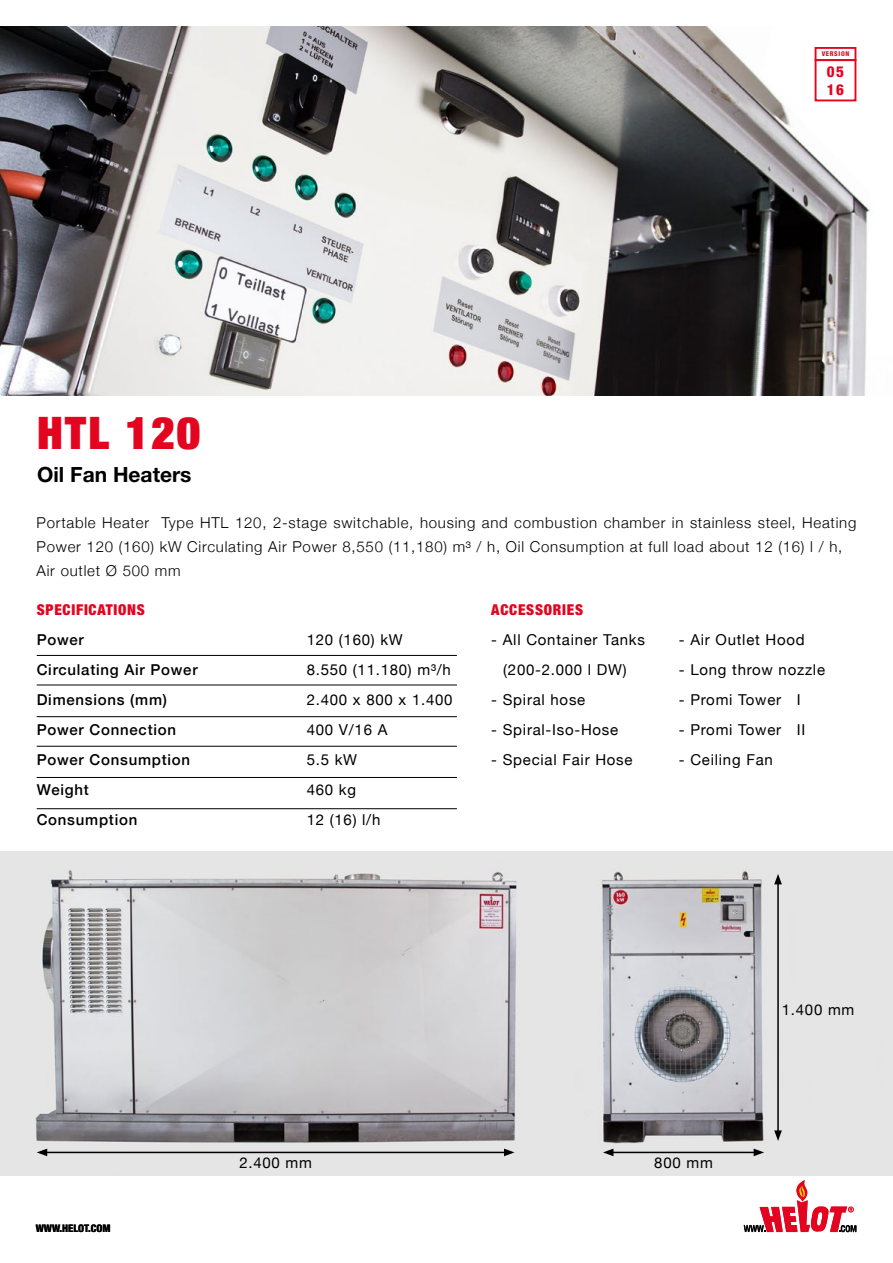
<style>
.page{position:relative;width:893px;height:1263px;background:#fff}
.page>*{position:absolute;margin:0;border:0;box-sizing:border-box;transform-origin:0 0}
.t1{font:900 condensed 45px "Helvetica Neue LT Std";letter-spacing:.05em;color:#e30520}
.t2{font:700 21px "Helvetica Neue LT Std";color:#000}
.t3{font:800 condensed 15.15px/18px "Helvetica Neue LT Std";color:#e30520}
.t4{font:15px/30px "Helvetica Neue";letter-spacing:.05em;color:#000;text-align:center}
.t5{font:300 15px/24px "Helvetica Neue";letter-spacing:.05em;color:#000}
.t6{font:500 15px "Helvetica Neue";letter-spacing:.05em;color:#000}
.t7{font:900 condensed 15px "Helvetica Neue LT Std";letter-spacing:.05em;color:#e30520}
.t8{font:800 condensed 10.5px "Helvetica Neue LT Std";color:#000}
.t9{font:800 condensed 6.6px "Helvetica Neue LT Std";letter-spacing:.1em;color:#e30520}
</style>
<div class="page">
<img style="left:0;top:26px;width:870px;height:370px">
<img style="left:0;top:851px;width:893px;height:325px">
<hr style="left:45px;top:1152px;width:461px;height:1px;background:#000">
<svg style="left:37px;top:1148px;width:10px;height:8px"></svg>
<svg style="left:504px;top:1148px;width:10px;height:8px"></svg>
<hr style="left:611px;top:1152px;width:145px;height:1px;background:#000">
<svg style="left:603px;top:1148px;width:10px;height:8px"></svg>
<svg style="left:754px;top:1148px;width:10px;height:8px"></svg>
<hr style="left:777px;top:882px;width:2px;height:251px;background:#000">
<svg style="left:774px;top:1130px;width:8px;height:11px"></svg>
<svg style="left:774px;top:874px;width:8px;height:10px"></svg>
<hr style="left:37px;top:655px;width:420px;height:1px;background:#000">
<hr style="left:37px;top:685px;width:420px;height:1px;background:#000">
<hr style="left:37px;top:716px;width:420px;height:1px;background:#000">
<hr style="left:37px;top:746px;width:420px;height:1px;background:#000">
<hr style="left:37px;top:777px;width:420px;height:1px;background:#000">
<hr style="left:37px;top:808px;width:420px;height:1px;background:#000">
<svg style="left:744px;top:1180px;width:112px;height:53px"></svg>
<div style="left:815px;top:47px;width:41px;height:14px;border:2px solid #e30520"></div>
<div style="left:815px;top:59px;width:41px;height:42px;border:2px solid #e30520"></div>
<h1 class="t1" style="left:37px;top:404px;width:164px">HTL 120</h1>
<h2 class="t2" style="left:37px;top:462px;width:156px">Oil Fan Heaters</h2>
<p class="t9" style="left:822px;top:50px;width:29px">VERSION</p>
<p class="t3" style="left:827px;top:62px;width:19px">05<br>16</p>
<p class="t5" style="left:37px;top:510px;width:821px">Portable Heater Type HTL 120, 2-stage switchable, housing and combustion chamber in stainless steel, Heating<br>Power 120 (160) kW Circulating Air Power 8,550 (11,180) m³ / h, Oil Consumption at full load about 12 (16) l / h,<br>Air outlet Ø 500 mm</p>
<p class="t7" style="left:37px;top:601px;width:110px">SPECIFICATIONS</p>
<p class="t6" style="left:37px;top:628px;width:49px">Power</p>
<p class="t4" style="left:307px;top:626px;width:98px">120 (160) kW</p>
<p class="t6" style="left:37px;top:658px;width:162px">Circulating Air Power</p>
<p class="t4" style="left:307px;top:656px;width:146px">8.550 (11.180) m³/h</p>
<p class="t6" style="left:37px;top:688px;width:132px">Dimensions (mm)</p>
<p class="t4" style="left:307px;top:686px;width:147px">2.400 x 800 x 1.400</p>
<p class="t6" style="left:37px;top:718px;width:141px">Power Connection</p>
<p class="t4" style="left:307px;top:716px;width:82px">400 V/16 A</p>
<p class="t6" style="left:37px;top:748px;width:155px">Power Consumption</p>
<p class="t4" style="left:307px;top:746px;width:52px">5.5 kW</p>
<p class="t6" style="left:37px;top:778px;width:54px">Weight</p>
<p class="t4" style="left:307px;top:776px;width:51px">460 kg</p>
<p class="t6" style="left:37px;top:808px;width:102px">Consumption</p>
<p class="t4" style="left:307px;top:806px;width:75px">12 (16) l/h</p>
<p class="t7" style="left:491px;top:601px;width:93px">ACCESSORIES</p>
<p class="t4" style="left:491px;top:626px;width:155px">- All Container Tanks (200-2.000 l DW)</p>
<p class="t4" style="left:491px;top:686px;width:96px">- Spiral hose</p>
<p class="t4" style="left:491px;top:716px;width:128px">- Spiral-Iso-Hose</p>
<p class="t4" style="left:491px;top:746px;width:143px">- Special Fair Hose</p>
<p class="t4" style="left:679px;top:626px;width:127px">- Air Outlet Hood</p>
<p class="t4" style="left:679px;top:656px;width:148px">- Long throw nozzle</p>
<p class="t4" style="left:679px;top:686px;width:123px">- Promi Tower I</p>
<p class="t4" style="left:679px;top:716px;width:128px">- Promi Tower II</p>
<p class="t4" style="left:679px;top:746px;width:96px">- Ceiling Fan</p>
<p class="t4" style="left:782px;top:995px;width:74px">1.400 mm</p>
<p class="t8" style="left:36px;top:1222px;width:76px">WWW.HELOT.COM</p>
<p class="t4" style="left:239px;top:1148px;width:74px">2.400 mm</p>
<p class="t4" style="left:654px;top:1148px;width:60px">800 mm</p>
</div>
